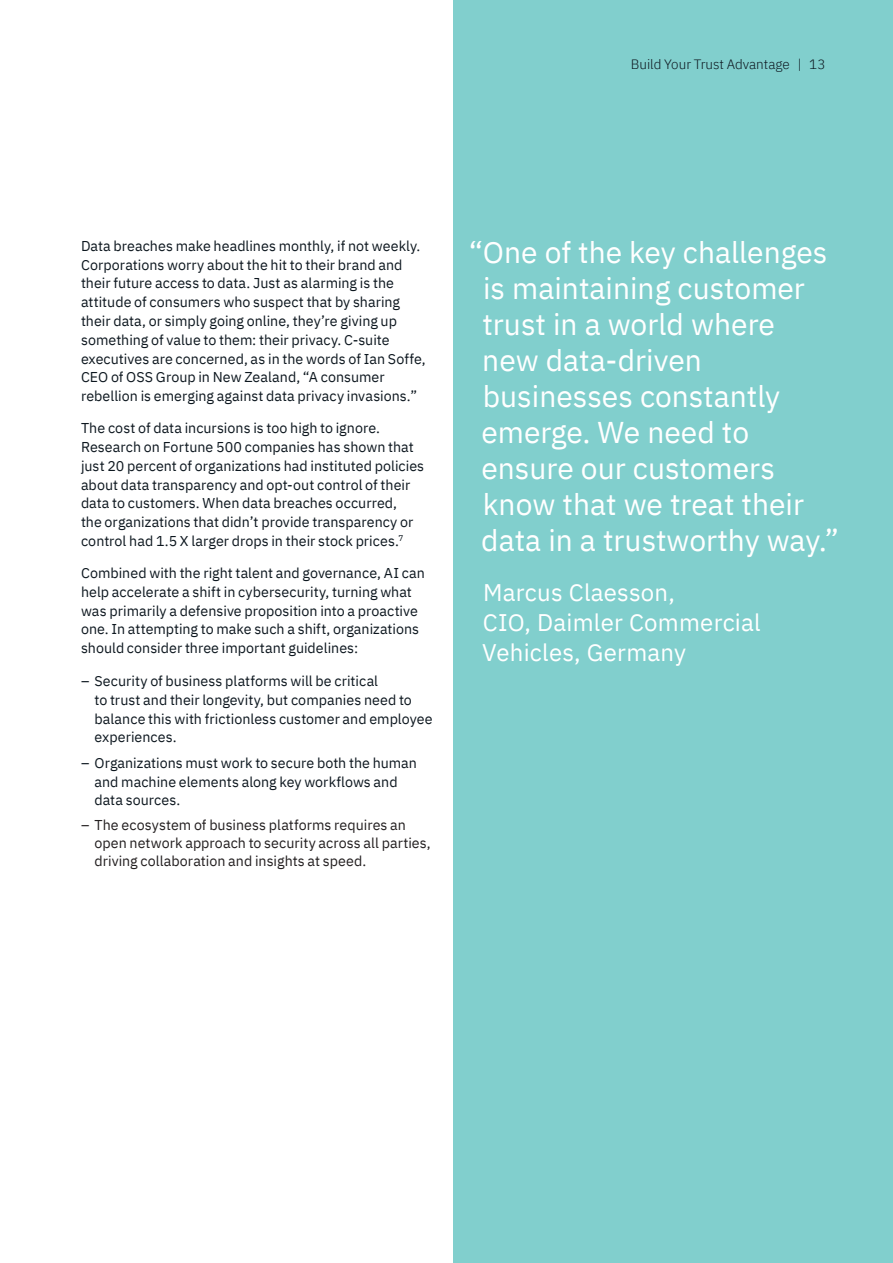
<style>
.page{position:relative;width:893px;height:1263px;background:#fff}
.page>*{position:absolute;margin:0;border:0;box-sizing:border-box;transform-origin:0 0}
.t1{font:30px/36px "IBM Plex Sans";color:#fff}
.t2{font:24px/30px "IBM Plex Sans";letter-spacing:.01em;color:#fff}
.t3{font:14.25px/18.8px "IBM Plex Sans";color:#0d171f}
.t4{font:14.25px/18px "IBM Plex Sans";letter-spacing:.005em;color:#231f20}
.t5{font:300 13.5px "IBM Plex Sans";color:#0d171f}
</style>
<div class="page">
<div style="left:453px;top:0;width:440px;height:1263px;background:#81cfcd"></div>
<p class="t5" style="left:631px;top:54px;width:196px">Build Your Trust Advantage | 13</p>
<p class="t3" style="left:81px;top:235px;width:346px">Data breaches make headlines monthly, if not weekly.<br>Corporations worry about the hit to their brand and their future access to data. Just as alarming is the attitude of consumers who suspect that by sharing their data, or simply going online, they’re giving up something of value to them: their privacy. C-suite executives are concerned, as in the words of Ian Soffe, CEO of OSS Group in New Zealand, “A consumer rebellion is emerging against data privacy invasions.”</p>
<p class="t3" style="left:81px;top:418px;width:345px">The cost of data incursions is too high to ignore.<br>Research on Fortune 500 companies has shown that just 20 percent of organizations had instituted policies about data transparency and opt-out control of their data to customers. When data breaches occurred,<br>the organizations that didn’t provide transparency or control had 1.5 X larger drops in their stock prices.<sup>7</sup></p>
<p class="t3" style="left:81px;top:562px;width:345px">Combined with the right talent and governance, AI can help accelerate a shift in cybersecurity, turning what was primarily a defensive proposition into a proactive one. In attempting to make such a shift, organizations should consider three important guidelines:</p>
<p class="t3" style="left:94px;top:670px;width:340px;text-indent:-13px">– Security of business platforms will be critical<br>to trust and their longevity, but companies need to balance this with frictionless customer and employee experiences.</p>
<p class="t3" style="left:94px;top:752px;width:324px;text-indent:-13px">– Organizations must work to secure both the human and machine elements along key workflows and data sources.</p>
<p class="t4" style="left:94px;top:815px;width:338px;text-indent:-13px">– The ecosystem of business platforms requires an open network approach to security across all parties, driving collaboration and insights at speed.</p>
<h1 class="t1" style="left:481px;top:232px;width:359px;text-indent:-12px">“One of the key challenges is maintaining customer trust in a world where<br>new data-driven businesses constantly emerge. We need to ensure our customers know that we treat their data in a trustworthy way.”</h1>
<h2 class="t2" style="left:482px;top:575px;width:280px">Marcus Claesson,<br>CIO, Daimler Commercial<br>Vehicles, Germany</h2>
</div>
